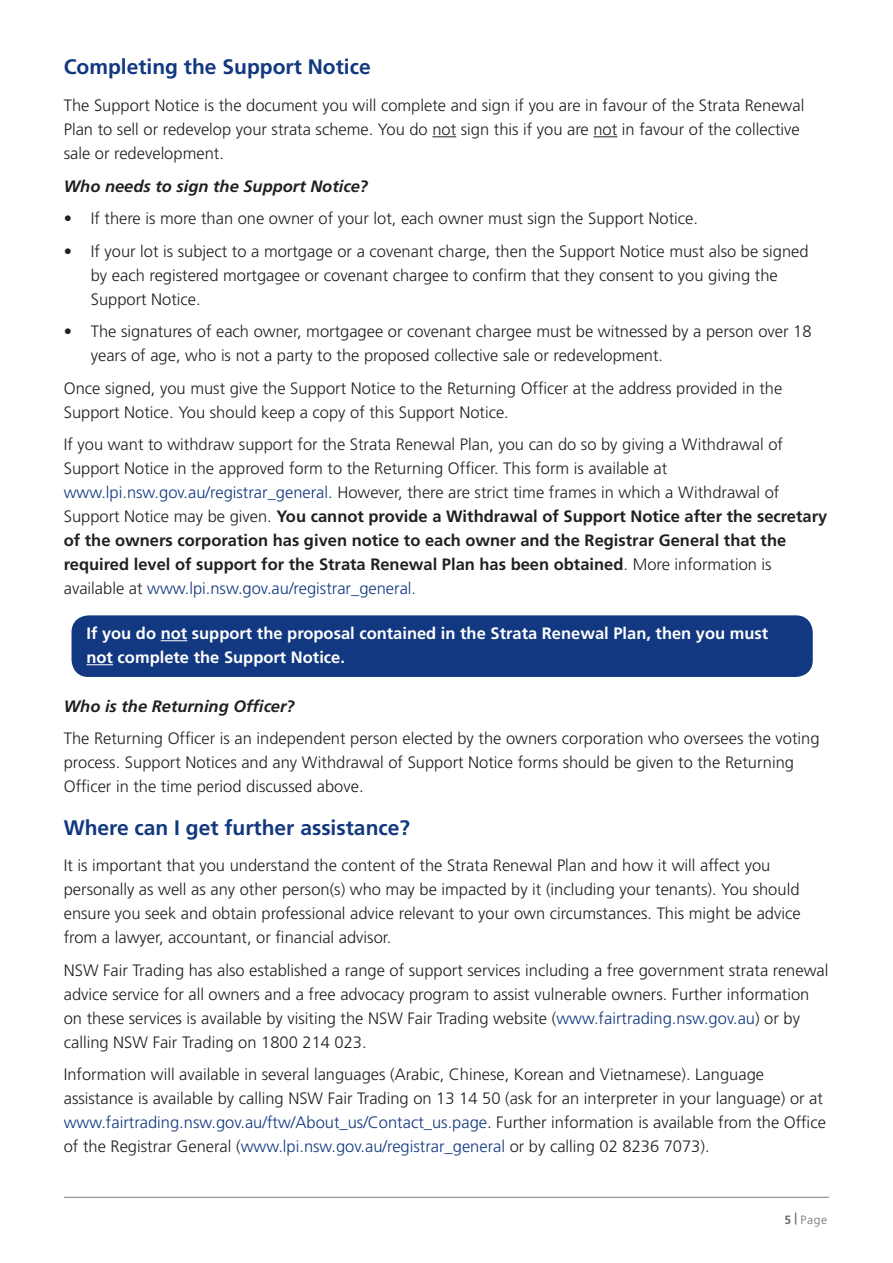
<style>
.page{position:relative;width:893px;height:1263px;background:#fff}
.page>*{position:absolute;margin:0;border:0;box-sizing:border-box;transform-origin:0 0}
.t1{font:700 21px "Frutiger CE";color:#113880}
.t2{font:300 16.5px/24px "Frutiger CE";color:#231f20}
.t3{font:700 16.5px/24px "Frutiger CE";color:#231f20}
.t4{font:300 16.5px/24px "Frutiger CE";color:#113880}
.t5{font:700 16.5px/24px "Frutiger CE";color:#fff}
.t6{font:italic 700 16.5px "Frutiger CE";color:#231f20}
.t7{font:300 12px "Frutiger CE";color:#6c6d70}
.t8{font:700 12px "Frutiger CE";color:#6c6d70}
.s1{font-weight:300;color:#113880}
.s2{font-weight:300}
.s3{color:#113880}
.s4{color:#231f20}
</style>
<div class="page">
<hr style="left:64px;top:1197px;width:765px;height:1px;background:#808285">
<svg style="left:432px;top:136px;width:24px;height:1px"></svg>
<svg style="left:593px;top:136px;width:24px;height:1px"></svg>
<div style="left:72px;top:615px;width:741px;height:62px;background:#113880;border-radius:17px"></div>
<svg style="left:161px;top:640px;width:26px;height:1px"></svg>
<svg style="left:86px;top:664px;width:27px;height:1px"></svg>
<p class="t1" style="left:64px;top:55px;width:308px">Completing the Support Notice</p>
<p class="t2" style="left:64px;top:93px;width:742px">The Support Notice is the document you will complete and sign if you are in favour of the Strata Renewal<br>Plan to sell or redevelop your strata scheme. You do not sign this if you are not in favour of the collective sale or redevelopment.</p>
<p class="t6" style="left:64px;top:176px;width:306px">Who needs to sign the Support Notice?</p>
<p class="t2" style="left:91px;top:206px;width:609px">If there is more than one owner of your lot, each owner must sign the Support Notice.</p>
<p class="t2" style="left:64px;top:206px;width:10px">•</p>
<p class="t2" style="left:64px;top:239px;width:10px">•</p>
<p class="t2" style="left:64px;top:319px;width:10px">•</p>
<p class="t2" style="left:91px;top:239px;width:719px">If your lot is subject to a mortgage or a covenant charge, then the Support Notice must also be signed</p>
<p class="t2" style="left:91px;top:263px;width:688px">by each registered mortgagee or covenant chargee to confirm that they consent to you giving the<br>Support Notice.</p>
<p class="t2" style="left:91px;top:319px;width:722px">The signatures of each owner, mortgagee or covenant chargee must be witnessed by a person over 18</p>
<p class="t2" style="left:91px;top:343px;width:574px">years of age, who is not a party to the proposed collective sale or redevelopment.</p>
<p class="t2" style="left:64px;top:376px;width:720px">Once signed, you must give the Support Notice to the Returning Officer at the address provided in the<br>Support Notice. You should keep a copy of this Support Notice.</p>
<p class="t2" style="left:64px;top:432px;width:721px">If you want to withdraw support for the Strata Renewal Plan, you can do so by giving a Withdrawal of<br>Support Notice in the approved form to the Returning Officer. This form is available at</p>
<p class="t3" style="left:64px;top:480px;width:765px"><span class="s1">www.lpi.nsw.gov.au/registrar_general.</span> <span class="s2">However, there are strict time frames in which a Withdrawal of Support Notice may be given.</span> You cannot provide a Withdrawal of Support Notice after the secretary of the owners corporation has given notice to each owner and the Registrar General that the required level of support for the Strata Renewal Plan has been obtained<span class="s2">. More information is available at</span> <span class="s1">www.lpi.nsw.gov.au/registrar_general.</span></p>
<p class="t5" style="left:86px;top:621px;width:683px">If you do not support the proposal contained in the Strata Renewal Plan, then you must not complete the Support Notice.</p>
<p class="t6" style="left:64px;top:696px;width:233px">Who is the Returning Officer?</p>
<p class="t2" style="left:64px;top:726px;width:757px">The Returning Officer is an independent person elected by the owners corporation who oversees the voting process. Support Notices and any Withdrawal of Support Notice forms should be given to the Returning<br>Officer in the time period discussed above.</p>
<p class="t1" style="left:64px;top:815px;width:348px">Where can I get further assistance?</p>
<p class="t2" style="left:64px;top:853px;width:738px">isIt important that you understand the content of the Strata Renewal Plan and how it will affect you personally as well as any other person s( ) who may be impacted by it (including your tenants .) You should ensure you seek and obtain professional advice relevant to your own circumstances. This might be advice from a lawyer, accountant, or financial advisor.</p>
<p class="t2" style="left:64px;top:958px;width:766px">NSW Fair Trading has also established a range of support services including a free government strata renewal advice service for all owners and a free advocacy program to assist vulnerable owners. Further information on these services is available by visiting the NSW Fair Trading website (<span class="s3">www.fairtrading.nsw.gov.au</span>) or by calling NSW Fair Trading on 1800 214 023.</p>
<p class="t2" style="left:64px;top:1062px;width:761px">Information will available in several languages (Arabic, Chinese, Korean and Vietnamese .) Language assistance is available by calling NSW Fair Trading on 13 14 50 (ask for an interpreter in your language) or at</p>
<p class="t4" style="left:64px;top:1110px;width:764px">www.fairtrading.nsw.gov.au/ftw/About_us/Contact_us.page<span class="s4">. Further information is available from the Office of the Registrar General (</span>www.lpi.nsw.gov.au/registrar_general <span class="s4">or by calling 02 8236 7073 .(</span></p>
<p class="t8" style="left:795px;top:1210px;width:4px">|</p>
<p class="t8" style="left:785px;top:1212px;width:8px">5</p>
<p class="t7" style="left:801px;top:1212px;width:28px">Page</p>
</div>
